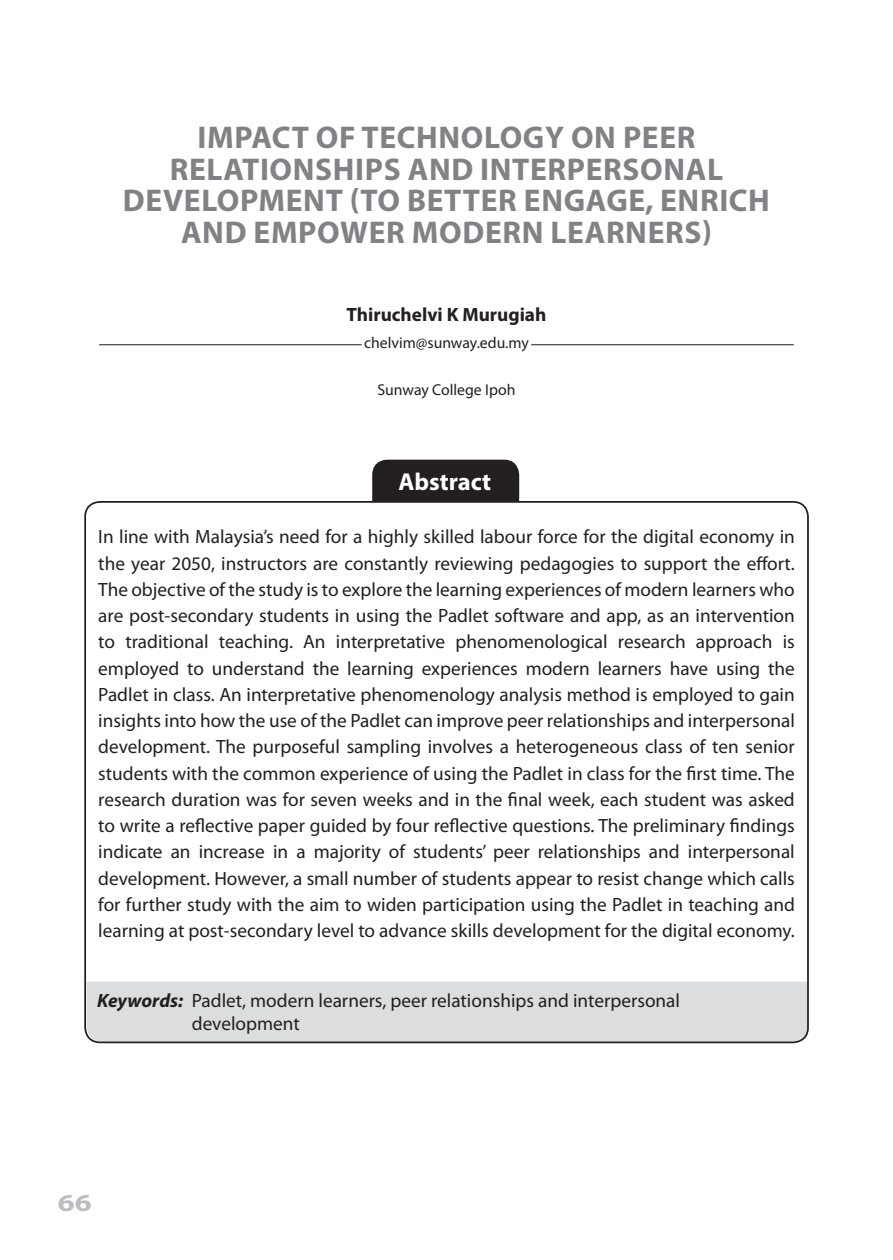
<style>
.page{position:relative;width:893px;height:1260px;background:#fff}
.page>*{position:absolute;margin:0;border:0;box-sizing:border-box;transform-origin:0 0}
.Main_head{font:700 31.5px/31.5px "Myriad Pro";letter-spacing:.02em;color:#808285;text-align:center}
.t1{font:700 24.5px "Myriad Pro";color:#fff}
.t2{font:700 24.5px "Myriad Pro";color:#bcbdc0;scale:1.25 1}
.Abstracts{font:19.25px/26.2px "Myriad Pro";color:#231f20}
.t3{font:700 19.25px "Myriad Pro";color:#231f20}
.t4{font:15.75px "Myriad Pro";color:#231f20}
.s1{font-weight:700;font-style:italic}
</style>
<div class="page">
<div style="left:86px;top:981px;width:723px;height:63px;background:#dcdddf"></div>
<hr style="left:99px;top:344px;width:263px;height:1px;background:#231f20">
<hr style="left:531px;top:344px;width:263px;height:1px;background:#231f20">
<div style="left:372px;top:460px;width:147px;height:42px;background:#231f20"></div>
<p class="Main_head" style="left:123px;top:121px;width:648px">IMPACT OF TECHNOLOGY ON PEER<br>RELATIONSHIPS AND INTERPERSONAL<br>DEVELOPMENT (TO BETTER ENGAGE, ENRICH<br>AND EMPOWER MODERN LEARNERS)</p>
<p class="t3" style="left:347px;top:302px;width:201px">Thiruchelvi K Murugiah</p>
<p class="t4" style="left:364px;top:333px;width:166px">chelvim@sunway.edu.my</p>
<p class="t4" style="left:377px;top:380px;width:139px">Sunway College Ipoh</p>
<p class="t1" style="left:398px;top:466px;width:94px">Abstract</p>
<p class="Abstracts" style="left:98px;top:524px;width:698px;text-align:justify">In line with Malaysia’s need for a highly skilled labour force for the digital economy in the year 2050, instructors are constantly reviewing pedagogies to support the effort.<br>The objective of the study is to explore the learning experiences of modern learners who are post-secondary students in using the Padlet software and app, as an intervention to traditional teaching. An interpretative phenomenological research approach is employed to understand the learning experiences modern learners have using the Padlet in class. An interpretative phenomenology analysis method is employed to gain insights into how the use of the Padlet can improve peer relationships and interpersonal development. The purposeful sampling involves a heterogeneous class of ten senior students with the common experience of using the Padlet in class for the first time. The research duration was for seven weeks and in the final week, each student was asked to write a reflective paper guided by four reflective questions. The preliminary findings indicate an increase in a majority of students’ peer relationships and interpersonal development. However, a small number of students appear to resist change which calls for further study with the aim to widen participation using the Padlet in teaching and learning at post-secondary level to advance skills development for the digital economy.</p>
<p class="Abstracts" style="left:192px;top:989px;width:490px;line-height:22.8px;text-indent:-94px"><span class="s1">Keywords:</span> Padlet, modern learners, peer relationships and interpersonal development</p>
<p class="t2" style="left:58px;top:1187px;width:29px">66</p>
</div>
